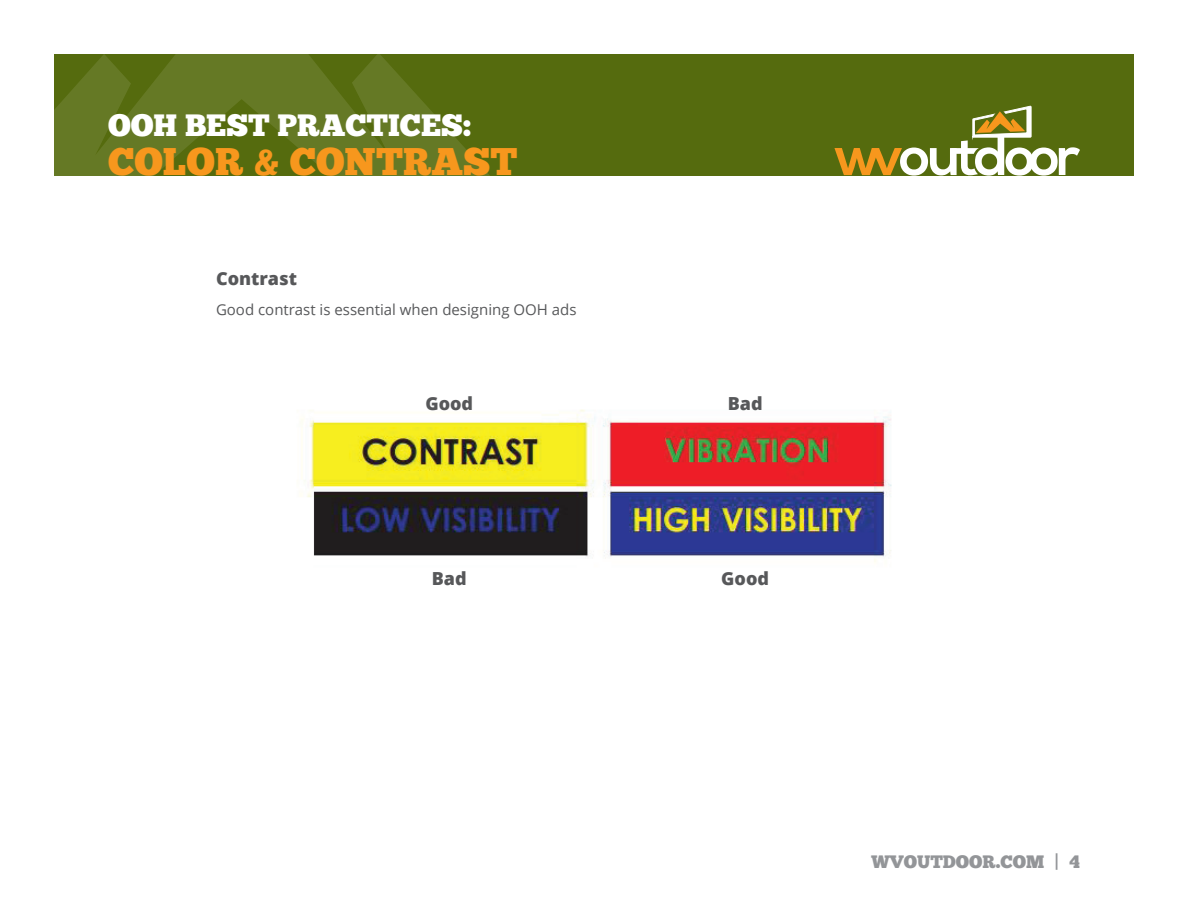
<style>
.page{position:relative;width:1188px;height:918px;background:#fff}
.page>*{position:absolute;margin:0;border:0;box-sizing:border-box;transform-origin:0 0}
.t1{font:38.55px "Chunk Five";color:#f7971d}
.t2{font:30.9px "Chunk Five";color:#fff}
.t3{font:800 18px "Open Sans";color:#57585a}
.t4{font:18px "Chunk Five";color:#939598}
.t5{font:15px "Open Sans";color:#57585a}
</style>
<div class="page">
<div style="left:54px;top:54px;width:1080px;height:122px;background:#556b0e"></div>
<svg style="left:834px;top:105px;width:246px;height:71px"></svg>
<svg style="left:54px;top:54px;width:436px;height:122px;fill:#657925"></svg>
<img style="left:301px;top:409px;width:591px;height:153px">
<h2 class="t2" style="left:108px;top:107px;width:365px">OOH BEST PRACTICES:</h2>
<h1 class="t1" style="left:108px;top:138px;width:411px">COLOR &amp; CONTRAST</h1>
<p class="t3" style="left:216px;top:265px;width:83px">Contrast</p>
<p class="t5" style="left:216px;top:299px;width:362px">Good contrast is essential when designing OOH ads</p>
<p class="t3" style="left:425px;top:390px;width:49px">Good</p>
<p class="t3" style="left:728px;top:390px;width:36px">Bad</p>
<p class="t3" style="left:432px;top:565px;width:36px">Bad</p>
<p class="t3" style="left:721px;top:565px;width:49px">Good</p>
<p class="t4" style="left:872px;top:851px;width:210px">WVOUTDOOR.COM | 4</p>
</div>
